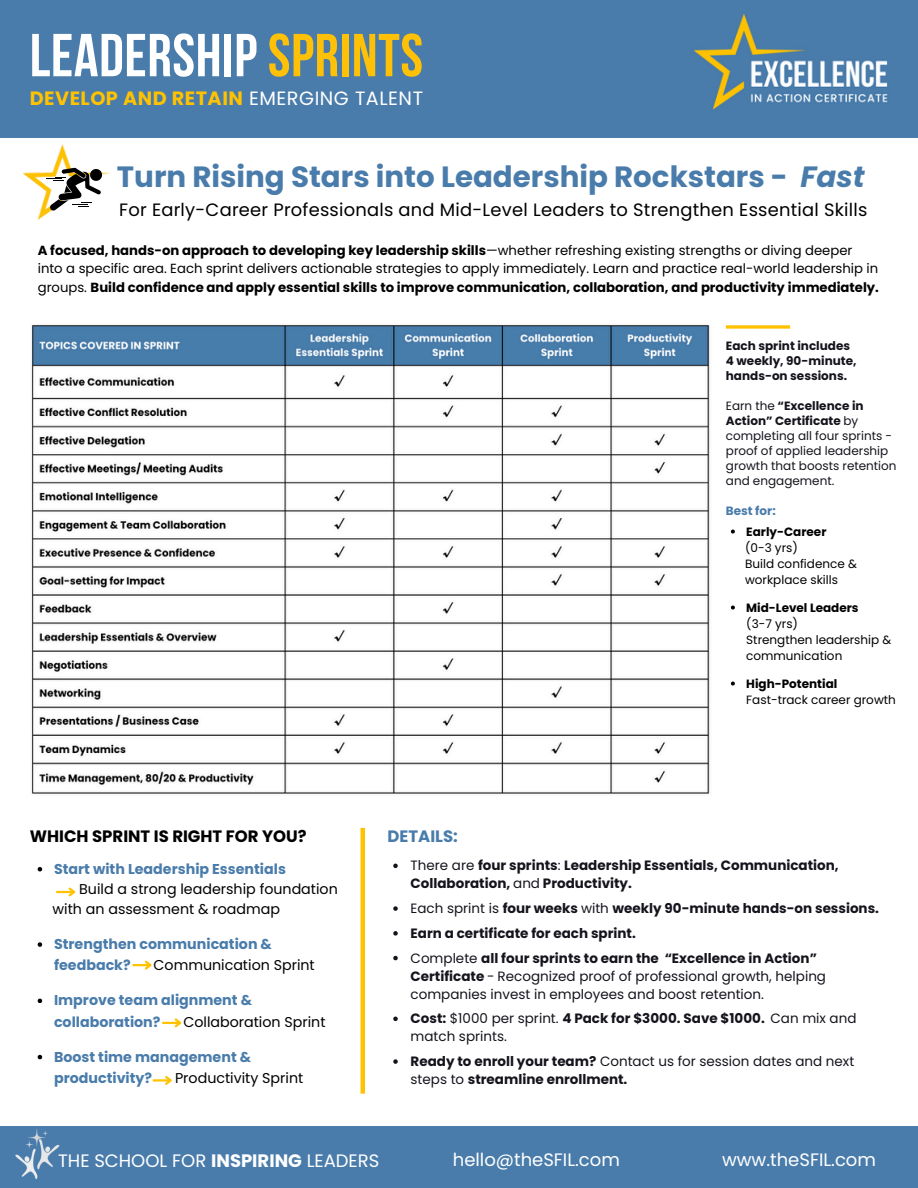
<style>
.page{position:relative;width:918px;height:1188px;background:#fff}
.page>*{position:absolute;margin:0;border:0;box-sizing:border-box;transform-origin:0 0}
.t1{font:700 60.45px "Bebas Neue";letter-spacing:.01em;color:#fff}
.t2{font:700 29.25px "Poppins";color:#497cab}
.t3{font:700 19.2px "Poppins";letter-spacing:.025em;color:#ffc200}
.t4{font:18px "Poppins";color:#fff}
.t5{font:17.85px "Poppins";letter-spacing:.015em;color:#000}
.t6{font:700 16.5px "Poppins";color:#000}
.t7{font:700 16.5px "Poppins";color:#497cab}
.t8{font:700 14.25px/21.3px "Poppins";color:#497cab}
.t9{font:14.25px/20.2px "Poppins";color:#000}
.t10{font:700 13.5px/18px "Poppins";color:#15141d}
.t11{font:13.5px/18px "Poppins";color:#15141d}
.t12{font:13.2px/18.8px "Poppins";color:#000}
.t13{font:12px/16px "Poppins";color:#000}
.t14{font:12px/15px "Poppins";color:#15141d}
.t15{font:700 12px/15px "Poppins";color:#15141d}
.t16{font:700 12px "Poppins";color:#000}
.t17{font:700 12px "Poppins";color:#497cab}
.s1{color:#fec107}
.s2{font-weight:400;color:#fff}
.s3{font-style:italic}
.s4{font-weight:700}
.s5{font-weight:400}
</style>
<div class="page">
<div style="left:0;top:0;width:918px;height:138px;background:#497cab"></div>
<img style="left:23px;top:144px;width:88px;height:76px">
<div style="left:65px;top:181px;width:87px;height:35px;background:#fff"></div>
<svg style="left:46px;top:167px;width:58px;height:44px"></svg>
<div style="left:0;top:1126px;width:918px;height:62px;background:#497cab"></div>
<img style="left:15px;top:1129px;width:45px;height:50px">
<hr style="left:361px;top:828px;width:4px;height:266px;background:#ffc200">
<img style="left:31px;top:324px;width:679px;height:470px">
<svg style="left:731px;top:530px;width:4px;height:4px"></svg>
<svg style="left:731px;top:606px;width:4px;height:4px"></svg>
<svg style="left:731px;top:682px;width:4px;height:4px"></svg>
<svg style="left:393px;top:864px;width:5px;height:4px"></svg>
<svg style="left:393px;top:906px;width:5px;height:5px"></svg>
<svg style="left:393px;top:931px;width:5px;height:5px"></svg>
<svg style="left:393px;top:956px;width:5px;height:4px"></svg>
<svg style="left:393px;top:1017px;width:5px;height:4px"></svg>
<svg style="left:393px;top:1059px;width:5px;height:5px"></svg>
<svg style="left:38px;top:867px;width:4px;height:4px"></svg>
<svg style="left:38px;top:942px;width:4px;height:5px"></svg>
<svg style="left:38px;top:999px;width:4px;height:4px"></svg>
<svg style="left:38px;top:1055px;width:4px;height:4px"></svg>
<svg style="left:56px;top:887px;width:20px;height:10px"></svg>
<svg style="left:133px;top:960px;width:19px;height:10px"></svg>
<svg style="left:162px;top:1018px;width:20px;height:10px"></svg>
<hr style="left:153px;top:1079px;width:18px;height:3px;background:#ffc200">
<svg style="left:163px;top:1076px;width:9px;height:9px"></svg>
<svg style="left:726px;top:325px;width:64px;height:4px"></svg>
<img style="left:693px;top:14px;width:195px;height:96px">
<p class="t1" style="left:30px;top:31px;width:395px">LEADERSHIP <span class="s1">SPRINTS</span></p>
<p class="t3" style="left:30px;top:84px;width:395px">DEVELOP AND RETAIN <span class="s2">EMERGING TALENT</span></p>
<p class="t2" style="left:117px;top:156px;width:749px">Turn Rising Stars into Leadership Rockstars - <span class="s3">Fast</span></p>
<h1 class="t5" style="left:119px;top:198px;width:750px">For Early-Career Professionals and Mid-Level Leaders to Strengthen Essential Skills</h1>
<p class="t12" style="left:38px;top:241px;width:843px"><span class="s4">A focused, hands-on approach to developing key leadership skills</span>—whether refreshing existing strengths or diving deeper into a specific area. Each sprint delivers actionable strategies to apply immediately. Learn and practice real-world leadership in groups. <span class="s4">Build confidence and apply essential skills to improve communication, collaboration, and productivity immediately.</span></p>
<h4 class="t15" style="left:726px;top:338px;width:132px">Each sprint includes<br>4 weekly, 90-minute, hands-on sessions.</h4>
<h6 class="t14" style="left:726px;top:398px;width:172px">Earn the <span class="s4">“Excellence in<br>Action” Certificate</span> by completing all four sprints - proof of applied leadership growth that boosts retention and engagement.</h6>
<p class="t17" style="left:726px;top:502px;width:51px">Best for:</p>
<p class="t16" style="left:746px;top:523px;width:82px">Early-Career</p>
<p class="t13" style="left:745px;top:539px;width:54px">(0-3 yrs)</p>
<p class="t13" style="left:745px;top:555px;width:113px">Build confidence &amp;</p>
<p class="t13" style="left:745px;top:571px;width:94px">workplace skills</p>
<p class="t13" style="left:746px;top:599px;width:147px"><span class="s4">Mid-Level Leaders<br></span>(3-7 yrs)<br>Strengthen leadership &amp; communication</p>
<p class="t13" style="left:746px;top:675px;width:151px"><span class="s4">High-Potential<br></span>Fast-track career growth</p>
<p class="t6" style="left:30px;top:825px;width:278px">WHICH SPRINT IS RIGHT FOR YOU?</p>
<p class="t8" style="left:54px;top:858px;width:233px">Start with Leadership Essentials</p>
<p class="t9" style="left:53px;top:879px;width:287px;text-indent:27px">Build a strong leadership foundation with an assessment &amp; roadmap</p>
<p class="t8" style="left:54px;top:933px;width:219px">Strengthen communication &amp; feedback?</p>
<p class="t9" style="left:154px;top:955px;width:163px">Communication Sprint</p>
<p class="t8" style="left:54px;top:990px;width:200px">Improve team alignment &amp; collaboration?</p>
<p class="t9" style="left:183px;top:1012px;width:144px">Collaboration Sprint</p>
<p class="t8" style="left:54px;top:1046px;width:199px">Boost time management &amp; productivity?</p>
<p class="t9" style="left:175px;top:1068px;width:130px">Productivity Sprint</p>
<p class="t7" style="left:388px;top:825px;width:72px">DETAILS:</p>
<p class="t10" style="left:411px;top:857px;width:430px"><span class="s5">There are</span> four sprints<span class="s5">:</span> Leadership Essentials, Communication,<br>Collaboration, <span class="s5">and</span> Productivity.</p>
<p class="t10" style="left:411px;top:899px;width:470px"><span class="s5">Each sprint is</span> four weeks <span class="s5">with</span> weekly 90-minute hands-on sessions.</p>
<p class="t10" style="left:411px;top:924px;width:227px">Earn a certificate for each sprint.</p>
<p class="t11" style="left:411px;top:949px;width:417px">Complete <span class="s4">all four sprints to earn the “Excellence in Action”<br>Certificate</span> - Recognized proof of professional growth, helping companies invest in employees and boost retention.</p>
<p class="t11" style="left:411px;top:1010px;width:447px"><span class="s4">Cost:</span> $1000 per sprint. <span class="s4">4 Pack for $3000. Save $1000.</span> Can mix and match sprints.</p>
<p class="t10" style="left:411px;top:1052px;width:445px">Ready to enroll your team? <span class="s5">Contact us for session dates and next steps to</span> streamline enrollment.</p>
<p class="t4" style="left:58px;top:1148px;width:323px">THE SCHOOL FOR <span class="s4">INSPIRING</span> LEADERS</p>
<p class="t4" style="left:453px;top:1147px;width:169px">hello@theSFIL.com</p>
<h3 class="t4" style="left:722px;top:1147px;width:155px">www.theSFIL.com</h3>
</div>
